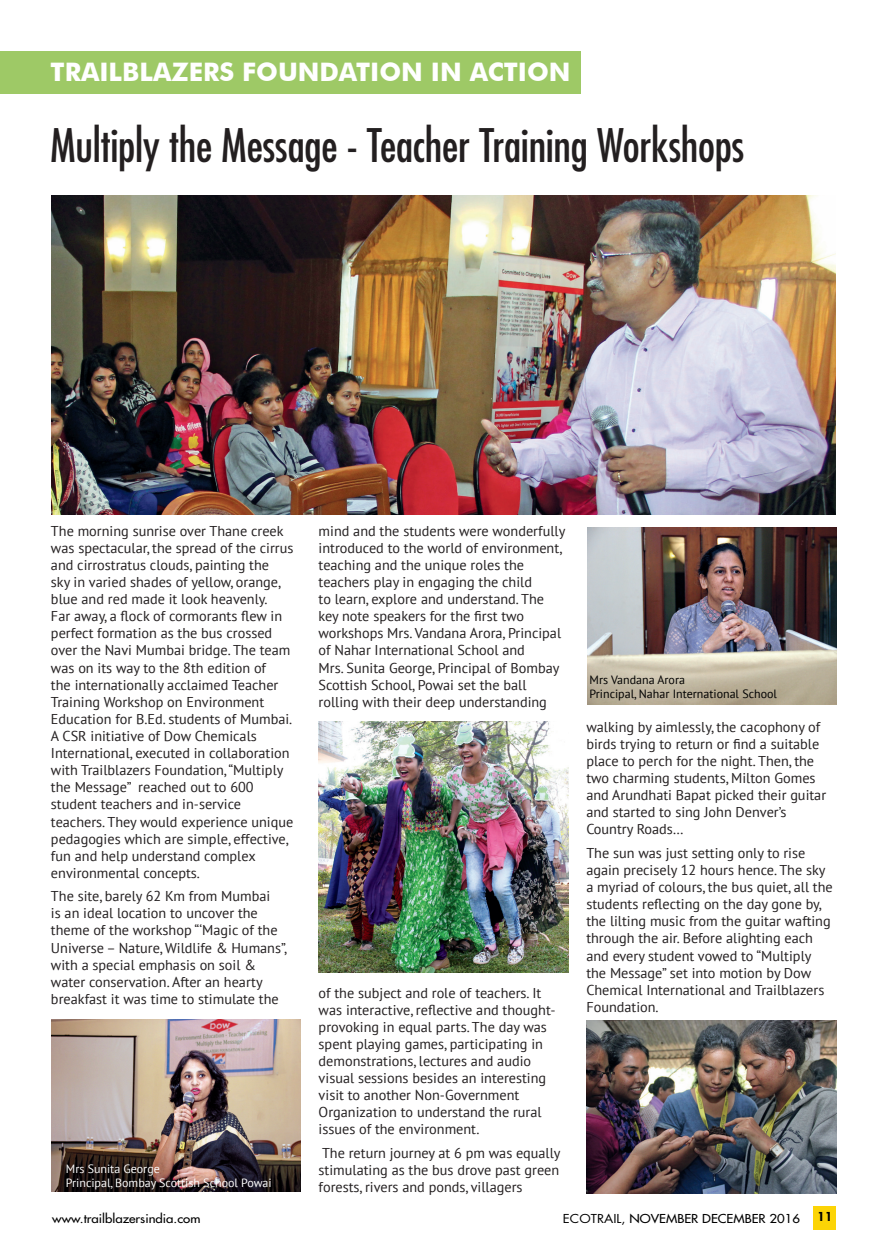
<style>
.page{position:relative;width:887px;height:1257px;background:#fff}
.page>*{position:absolute;margin:0;border:0;box-sizing:border-box;transform-origin:0 0}
.t1{font:condensed 45px "Futura Std";letter-spacing:-.005em;color:#231f20}
.t2{font:700 25.5px "Futura BT";color:#fff}
.t3{font:14.25px/17.1px "PT Sans";color:#231f20}
.t4{font:500 12px "Futura Std";color:#000;scale:1.1 1}
.t5{font:12px "PT Sans";color:#fff}
.t6{font:12px "PT Sans";color:#000}
.t7{font:800 12px "Futura Std";color:#000;scale:1.1 1}
.s1{font-weight:400}
</style>
<div class="page">
<div style="left:814px;top:1206px;width:22px;height:23px;background:#fcd406"></div>
<div style="left:0;top:51px;width:581px;height:42px;background:#9ec966"></div>
<img style="left:51px;top:195px;width:785px;height:319px">
<img style="left:52px;top:1019px;width:249px;height:172px">
<img style="left:586px;top:1021px;width:250px;height:172px">
<img style="left:319px;top:721px;width:250px;height:251px">
<img style="left:587px;top:527px;width:249px;height:177px">
<p class="t2" style="left:51px;top:56px;width:521px">TRAILBLAZERS FOUNDATION IN ACTION</p>
<p class="t1" style="left:51px;top:118px;width:695px">Multiply the Message - Teacher Training Workshops</p>
<p class="t3" style="left:51px;top:522px;width:244px">The morning sunrise over Thane creek was spectacular, the spread of the cirrus and cirrostratus clouds, painting the<br>sky in varied shades of yellow, orange, blue and red made it look heavenly.<br>Far away, a flock of cormorants flew in perfect formation as the bus crossed over the Navi Mumbai bridge. The team was on its way to the 8th edition of<br>the internationally acclaimed Teacher Training Workshop on Environment Education for B.Ed. students of Mumbai.<br>A CSR initiative of Dow Chemicals International, executed in collaboration with Trailblazers Foundation, “Multiply the Message” reached out to 600 student teachers and in-service teachers. They would experience unique pedagogies which are simple, effective, fun and help understand complex environmental concepts.</p>
<p class="t3" style="left:51px;top:887px;width:237px">The site, barely 62 Km from Mumbai<br>is an ideal location to uncover the theme of the workshop “‘Magic of the Universe – Nature, Wildlife &amp; Humans”, with a special emphasis on soil &amp; water conservation. After an hearty breakfast it was time to stimulate the</p>
<p class="t5" style="left:66px;top:1161px;width:96px">Mrs Sunita George</p>
<p class="t5" style="left:66px;top:1175px;width:207px">Principal, Bombay Scottish School Powai</p>
<p class="t3" style="left:319px;top:522px;width:248px">mind and the students were wonderfully introduced to the world of environment, teaching and the unique roles the teachers play in engaging the child<br>to learn, explore and understand. The key note speakers for the first two workshops Mrs. Vandana Arora, Principal of Nahar International School and<br>Mrs. Sunita George, Principal of Bombay Scottish School, Powai set the ball rolling with their deep understanding</p>
<p class="t3" style="left:319px;top:983px;width:238px">of the subject and role of teachers. It was interactive, reflective and thought&shy;provoking in equal parts. The day was spent playing games, participating in demonstrations, lectures and audio visual sessions besides an interesting visit to another Non-Government Organization to understand the rural issues of the environment.</p>
<p class="t3" style="left:319px;top:1144px;width:243px;text-align:justify">The return journey at 6 pm was equally stimulating as the bus drove past green forests, rivers and ponds, villagers</p>
<p class="t6" style="left:589px;top:672px;width:97px">Mrs Vandana Arora</p>
<p class="t6" style="left:589px;top:686px;width:189px">Principal, Nahar International School</p>
<p class="t3" style="left:586px;top:718px;width:241px">walking by aimlessly, the cacophony of birds trying to return or find a suitable place to perch for the night. Then, the two charming students, Milton Gomes and Arundhati Bapat picked their guitar and started to sing John Denver’s Country Roads…</p>
<p class="t3" style="left:586px;top:844px;width:248px">The sun was just setting only to rise again precisely 12 hours hence. The sky a myriad of colours, the bus quiet, all the students reflecting on the day gone by, the lilting music from the guitar wafting through the air. Before alighting each and every student vowed to “Multiply the Message” set into motion by Dow Chemical International and Trailblazers Foundation.</p>
<p class="t4" style="left:52px;top:1211px;width:136px">www.trailblazersindia.com</p>
<p class="t4" style="left:563px;top:1210px;width:217px"><span class="s1">ECOTRAIL,</span> NOVEMBER DECEMBER 2016</p>
<p class="t7" style="left:817px;top:1209px;width:15px">11</p>
</div>
